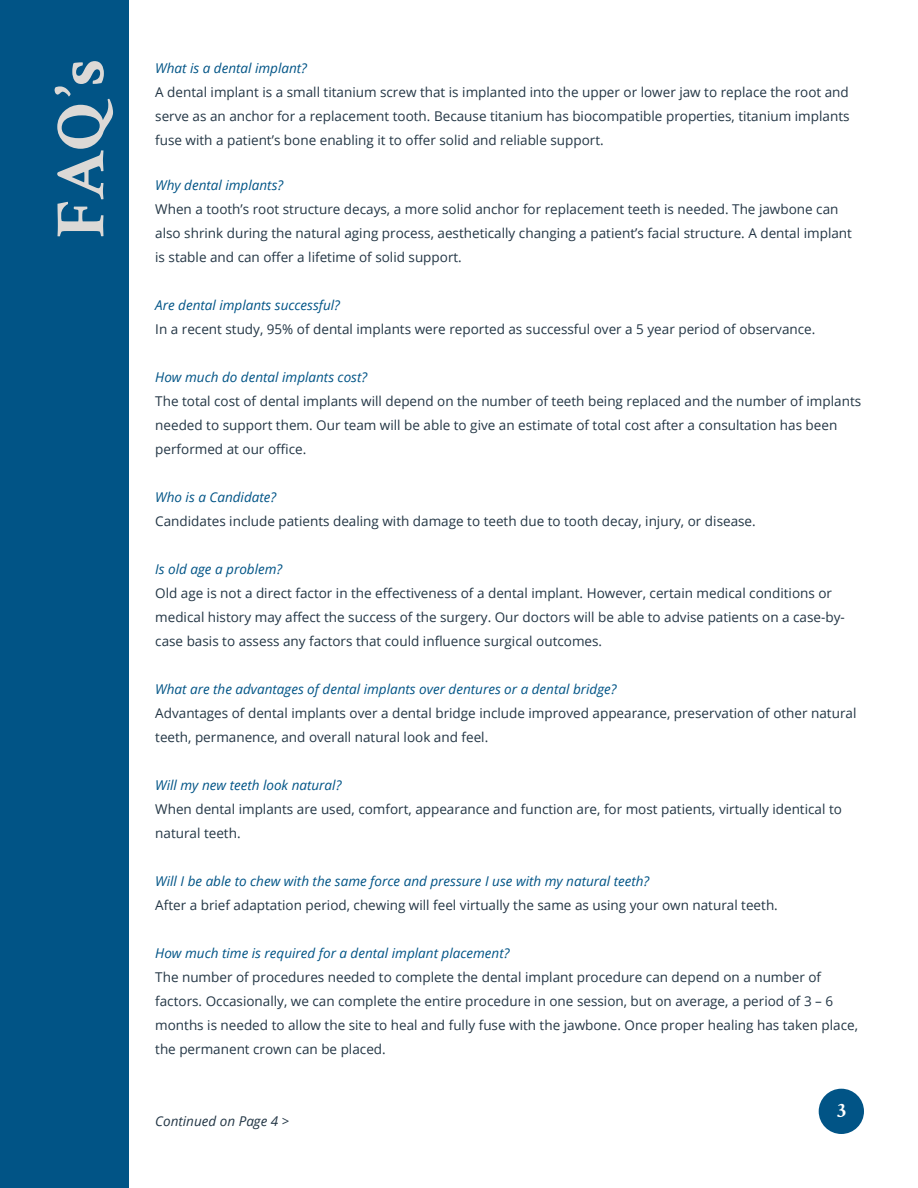
<style>
.page{position:relative;width:918px;height:1188px;background:#fff}
.page>*{position:absolute;margin:0;border:0;box-sizing:border-box;transform-origin:0 0}
.t1{font:700 70.5px "Crimson Text";color:#dcd9d6}
.t2{font:700 21px "Crimson Text";color:#fff}
.body{font:13.5px/24px "Open Sans";color:#233645}
.body-2{font:italic 13.5px "Open Sans";color:#015486}
.body-3{font:italic 13.5px "Open Sans";color:#233645}
</style>
<div class="page">
<div style="left:0;top:0;width:128px;height:1188px;background:#015486"></div>
<div style="left:819px;top:1089px;width:45px;height:45px;background:#015486;border-radius:50%"></div>
<p class="t1" style="left:38px;top:238px;width:180px;rotate:-90deg">FAQ’s</p>
<p class="body-2" style="left:155px;top:59px;width:153px">What is a dental implant?</p>
<p class="body" style="left:155px;top:80px;width:696px;text-align:justify">A dental implant is a small titanium screw that is implanted into the upper or lower jaw to replace the root and serve as an anchor for a replacement tooth. Because titanium has biocompatible properties, titanium implants fuse with a patient’s bone enabling it to offer solid and reliable support.</p>
<p class="body-2" style="left:155px;top:176px;width:129px">Why dental implants?</p>
<p class="body" style="left:155px;top:197px;width:698px">When a tooth’s root structure decays, a more solid anchor for replacement teeth is needed. The jawbone can also shrink during the natural aging process, aesthetically changing a patient’s facial structure. A dental implant is stable and can offer a lifetime of solid support.</p>
<p class="body-2" style="left:155px;top:296px;width:186px">Are dental implants successful?</p>
<p class="body" style="left:155px;top:317px;width:662px">In a recent study, 95% of dental implants were reported as successful over a 5 year period of observance.</p>
<p class="body-2" style="left:155px;top:368px;width:213px">How much do dental implants cost?</p>
<p class="body" style="left:155px;top:389px;width:707px">The total cost of dental implants will depend on the number of teeth being replaced and the number of implants needed to support them. Our team will be able to give an estimate of total cost after a consultation has been performed at our office.</p>
<p class="body-2" style="left:155px;top:488px;width:122px">Who is a Candidate?</p>
<p class="body" style="left:155px;top:509px;width:602px">Candidates include patients dealing with damage to teeth due to tooth decay, injury, or disease.</p>
<p class="body-2" style="left:155px;top:560px;width:129px">Is old age a problem?</p>
<p class="body" style="left:155px;top:581px;width:691px">Old age is not a direct factor in the effectiveness of a dental implant. However, certain medical conditions or medical history may affect the success of the surgery. Our doctors will be able to advise patients on a case-by&shy;case basis to assess any factors that could influence surgical outcomes.</p>
<p class="body-2" style="left:155px;top:680px;width:463px">What are the advantages of dental implants over dentures or a dental bridge?</p>
<p class="body" style="left:155px;top:701px;width:703px">Advantages of dental implants over a dental bridge include improved appearance, preservation of other natural teeth, permanence, and overall natural look and feel.</p>
<p class="body-2" style="left:155px;top:776px;width:188px">Will my new teeth look natural?</p>
<p class="body" style="left:155px;top:797px;width:688px">When dental implants are used, comfort, appearance and function are, for most patients, virtually identical to natural teeth.</p>
<p class="body-2" style="left:155px;top:872px;width:496px">Will I be able to chew with the same force and pressure I use with my natural teeth?</p>
<p class="body" style="left:155px;top:893px;width:624px">After a brief adaptation period, chewing will feel virtually the same as using your own natural teeth.</p>
<p class="body-2" style="left:155px;top:944px;width:356px">How much time is required for a dental implant placement?</p>
<p class="body" style="left:155px;top:965px;width:704px">The number of procedures needed to complete the dental implant procedure can depend on a number of factors. Occasionally, we can complete the entire procedure in one session, but on average, a period of 3 – 6 months is needed to allow the site to heal and fully fuse with the jawbone. Once proper healing has taken place, the permanent crown can be placed.</p>
<p class="body-3" style="left:155px;top:1112px;width:136px">Continued on Page 4 &gt;</p>
<p class="t2" style="left:837px;top:1098px;width:11px">3</p>
</div>
